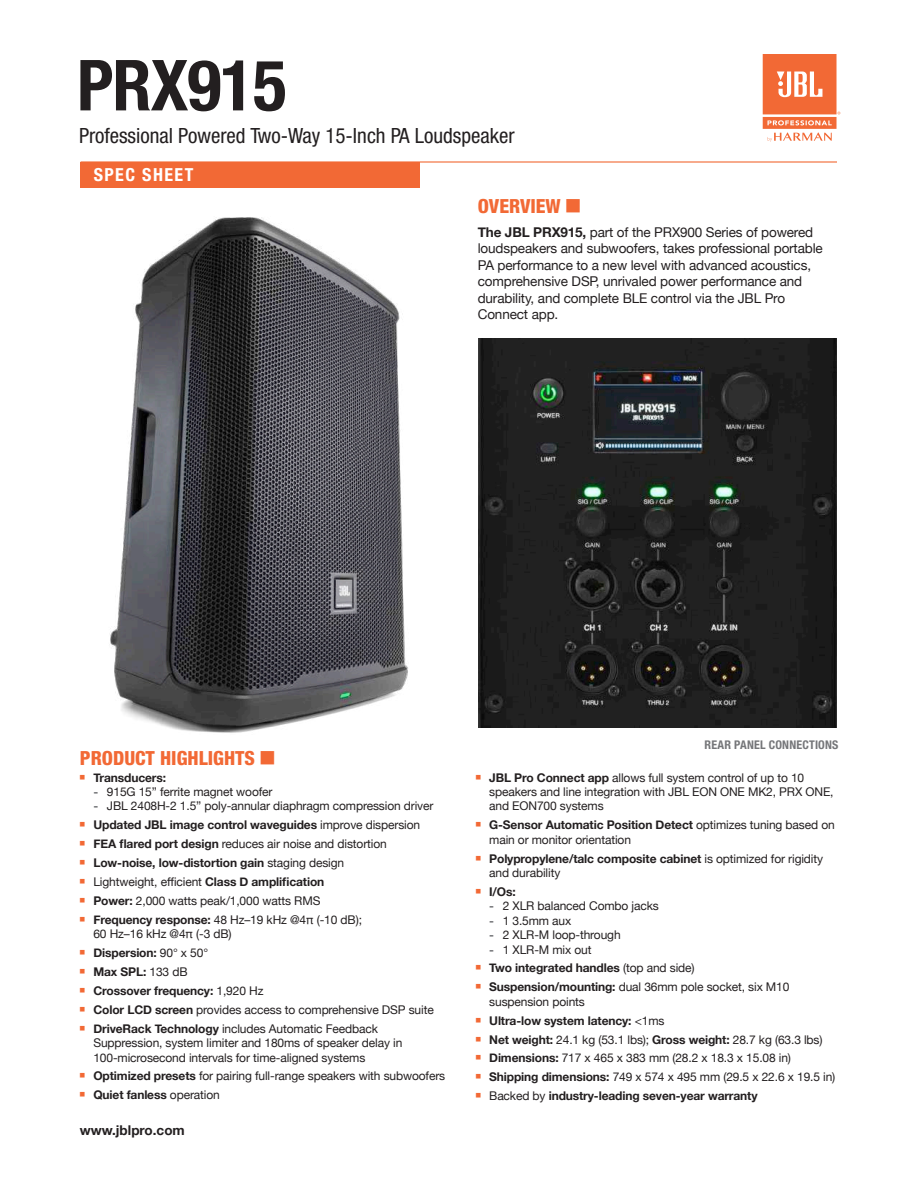
<style>
.page{position:relative;width:918px;height:1188px;background:#fff}
.page>*{position:absolute;margin:0;border:0;box-sizing:border-box;transform-origin:0 0}
.t1{font:700 condensed 70.5px "Helvetica Neue";letter-spacing:-.015em;color:#231f20}
.t2{font:condensed 21px "Helvetica Neue";color:#231f20}
.t3{font:800 condensed 19.5px "Helvetica Neue";color:#f26935}
.t4{font:700 condensed 18px "Helvetica Neue";letter-spacing:.08em;color:#fff}
.t5{font:13.5px/16.5px "Helvetica Neue";letter-spacing:-.01em;color:#231f20}
.t6{font:700 13.5px "Helvetica Neue";color:#231f20}
.t7{font:12px/18.9px "Helvetica Neue";letter-spacing:-.01em;color:#231f20}
.t8{font:700 condensed 12px "Helvetica Neue";letter-spacing:.015em;color:#757679}
.t9{font:700 12px "Helvetica Neue";letter-spacing:-.01em;color:#231f20}
.s1{font-weight:700}
.s2{font-weight:700;color:#757679}
</style>
<div class="page">
<hr style="left:81px;top:161px;width:756px;height:2px;background:#f26935">
<svg style="left:763px;top:54px;width:77px;height:88px"></svg>
<div style="left:81px;top:162px;width:339px;height:26px;background:#f26935"></div>
<img style="left:110px;top:217px;width:390px;height:516px">
<img style="left:478px;top:339px;width:359px;height:389px">
<h1 class="t1" style="left:77px;top:43px;width:211px">PRX915</h1>
<h2 class="t2" style="left:79px;top:123px;width:437px">Professional Powered Two-Way 15-Inch PA Loudspeaker</h2>
<h3 class="t4" style="left:94px;top:164px;width:101px">SPEC SHEET</h3>
<h3 class="t3" style="left:478px;top:194px;width:85px">OVERVIEW</h3>
<p class="t5" style="left:478px;top:224px;width:347px"><span class="s1">The JBL PRX915,</span> part of the PRX900 Series of powered loudspeakers and subwoofers, takes professional portable PA performance to a new level with advanced acoustics, comprehensive DSP, unrivaled power performance and durability, and complete BLE control via the JBL Pro Connect app.</p>
<h3 class="t3" style="left:80px;top:746px;width:177px">PRODUCT HIGHLIGHTS</h3>
<p class="t9" style="left:93px;top:768px;width:74px">Transducers:</p>
<p class="t7" style="left:93px;top:783px;width:181px"><span class="s2">-</span> 915G 15” ferrite magnet woofer</p>
<p class="t7" style="left:93px;top:797px;width:342px"><span class="s2">-</span> JBL 2408H-2 1.5” poly-annular diaphragm compression driver <span class="s1">Updated JBL image control waveguides</span> improve dispersion <span class="s1">FEA flared port design</span> reduces air noise and distortion <span class="s1">Low-noise, low-distortion gain</span> staging design<br>Lightweight, efficient <span class="s1">Class D amplification<br>Power:</span> 2,000 watts peak/1,000 watts RMS<br><span class="s1">Frequency response:</span> 48 Hz–19 kHz @4π (-10 dB);</p>
<p class="t7" style="left:93px;top:925px;width:342px">60 Hz–16 kHz @4π (-3 dB)<br><span class="s1">Dispersion:</span> 90° x 50°<br><span class="s1">Max SPL:</span> 133 dB<br><span class="s1">Crossover frequency:</span> 1,920 Hz<br><span class="s1">Color LCD screen</span> provides access to comprehensive DSP suite <span class="s1">DriveRack Technology</span> includes Automatic Feedback</p>
<p class="t7" style="left:93px;top:1036px;width:310px;line-height:14.4px">Suppression, system limiter and 180ms of speaker delay in<br>100-microsecond intervals for time-aligned systems</p>
<p class="t7" style="left:93px;top:1067px;width:353px"><span class="s1">Optimized presets</span> for pairing full-range speakers with subwoofers<br><span class="s1">Quiet fanless</span> operation</p>
<p class="t6" style="left:80px;top:1119px;width:106px">www.jblpro.com</p>
<p class="t8" style="left:705px;top:737px;width:135px">REAR PANEL CONNECTIONS</p>
<p class="t7" style="left:489px;top:771px;width:346px;line-height:14.4px"><span class="s1">JBL Pro Connect app</span> allows full system control of up to 10 speakers and line integration with JBL EON ONE MK2, PRX ONE, and EON700 systems</p>
<p class="t7" style="left:489px;top:819px;width:347px;line-height:14.4px"><span class="s1">G-Sensor Automatic Position Detect</span> optimizes tuning based on main or monitor orientation</p>
<p class="t7" style="left:489px;top:852px;width:335px;line-height:14.4px"><span class="s1">Polypropylene/talc composite cabinet</span> is optimized for rigidity and durability</p>
<p class="t9" style="left:489px;top:882px;width:28px">I/Os:</p>
<p class="t7" style="left:489px;top:897px;width:171px"><span class="s2">-</span> 2 XLR balanced Combo jacks</p>
<p class="t7" style="left:489px;top:912px;width:84px"><span class="s2">-</span> 1 3.5mm aux</p>
<p class="t7" style="left:489px;top:926px;width:133px"><span class="s2">-</span> 2 XLR-M loop-through</p>
<p class="t7" style="left:489px;top:941px;width:302px"><span class="s2">-</span> 1 XLR-M mix out<br><span class="s1">Two integrated handles</span> (top and side)<br><span class="s1">Suspension/mounting:</span> dual 36mm pole socket, six M10</p>
<p class="t7" style="left:489px;top:993px;width:348px">suspension points<br><span class="s1">Ultra-low system latency:</span> &lt;1ms<br><span class="s1">Net weight:</span> 24.1 kg (53.1 lbs); <span class="s1">Gross weight:</span> 28.7 kg (63.3 lbs)<br><span class="s1">Dimensions:</span> 717 x 465 x 383 mm (28.2 x 18.3 x 15.08 in)<br><span class="s1">Shipping dimensions:</span> 749 x 574 x 495 mm (29.5 x 22.6 x 19.5 in)<br>Backed by <span class="s1">industry-leading seven-year warranty</span></p>
</div>
